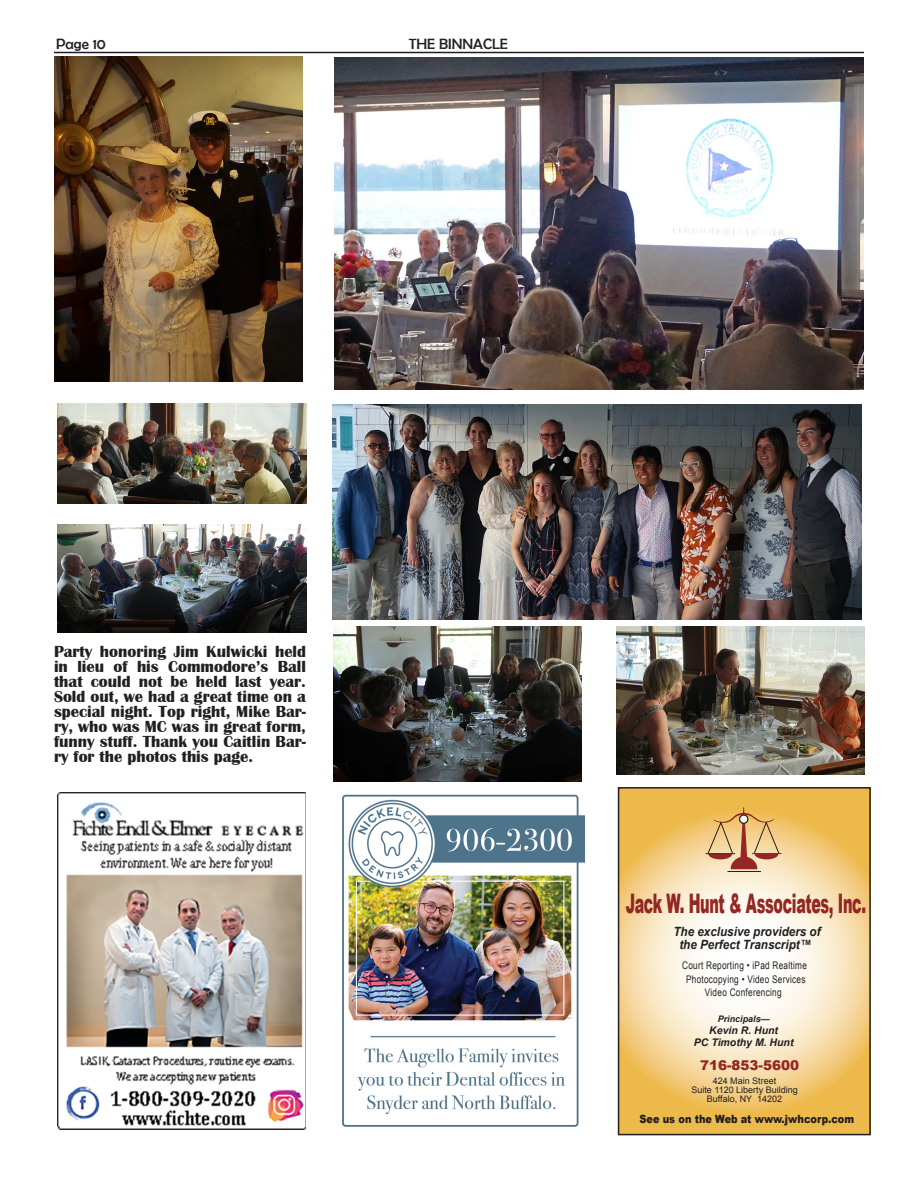
<style>
.page{position:relative;width:918px;height:1188px;background:#fff}
.page>*{position:absolute;margin:0;border:0;box-sizing:border-box;transform-origin:0 0}
.t1{font:900 27px "Arial";letter-spacing:-.02em;color:#942723;scale:.53 1}
.t2{font:700 16.5px/15px "Britannic";color:#231f20;text-align:justify}
.t3{font:15px "Berlin Sans FB";color:#231f20}
.t4{font:900 13.5px "Arial";color:#942723}
.t5{font:italic 700 12.75px/13px "Arial";color:#231f20;text-align:center;scale:.91 1}
.t6{font:900 11.4px "Arial";color:#231f20;scale:.86 1}
.t7{font:10.5px/13.5px "Arial";letter-spacing:.03em;color:#231f20;text-align:center;scale:.78 1}
.t8{font:italic 700 10.5px/12px "Arial";color:#231f20;text-align:center}
.t9{font:9px/9px "Arial";color:#231f20;text-align:center}
.t10{font:italic 700 9px "Arial";color:#231f20}
</style>
<div class="page">
<hr style="left:54px;top:52px;width:810px;height:1px;background:#231f20">
<svg style="left:621px;top:790px;width:247px;height:342px;background:#f5d9a0"></svg>
<div style="left:618px;top:787px;width:253px;height:348px;border:2px solid #231f20"></div>
<hr style="left:727px;top:871px;width:34px;height:1px;background:#231f20">
<svg style="left:706px;top:807px;width:74px;height:62px;background:#dbad74"></svg>
<img style="left:342px;top:794px;width:243px;height:333px">
<img style="left:58px;top:792px;width:248px;height:337px">
<img style="left:54px;top:56px;width:248px;height:326px">
<img style="left:335px;top:58px;width:529px;height:332px">
<img style="left:333px;top:404px;width:529px;height:215px">
<img style="left:58px;top:403px;width:248px;height:101px">
<img style="left:58px;top:525px;width:248px;height:108px">
<img style="left:616px;top:626px;width:248px;height:149px">
<img style="left:333px;top:626px;width:248px;height:155px">
<p class="t3" style="left:56px;top:36px;width:51px">Page 10</p>
<p class="t3" style="left:409px;top:35px;width:101px">THE BINNACLE</p>
<p class="t2" style="left:54px;top:645px;width:254px">Party honoring Jim Kulwicki held in lieu of his Commodore’s Ball that could not be held last year.<br>Sold out, we had a great time on a special night. Top right, Mike Bar&shy;ry, who was MC was in great form, funny stuff. Thank you Caitlin Bar&shy;ry for the photos this page.</p>
<p class="t1" style="left:626px;top:884px;width:455px">Jack W. Hunt &amp; Associates, Inc.</p>
<p class="t5" style="left:673px;top:925px;width:163px">The exclusive providers of the Perfect Transcript™</p>
<p class="t7" style="left:682px;top:959px;width:161px">Court Reporting • iPad Realtime<br>Photocopying • Video Services<br>Video Conferencing</p>
<p class="t10" style="left:718px;top:1013px;width:54px">Principals—</p>
<p class="t8" style="left:694px;top:1024px;width:101px">Kevin R. Hunt<br>PC Timothy M. Hunt</p>
<p class="t4" style="left:700px;top:1055px;width:101px">716-853-5600</p>
<p class="t9" style="left:691px;top:1076px;width:108px">424 Main Street<br>Suite 1120 Liberty Building<br>Buffalo, NY 14202</p>
<p class="t6" style="left:640px;top:1111px;width:251px">See us on the Web at www.jwhcorp.com</p>
</div>
